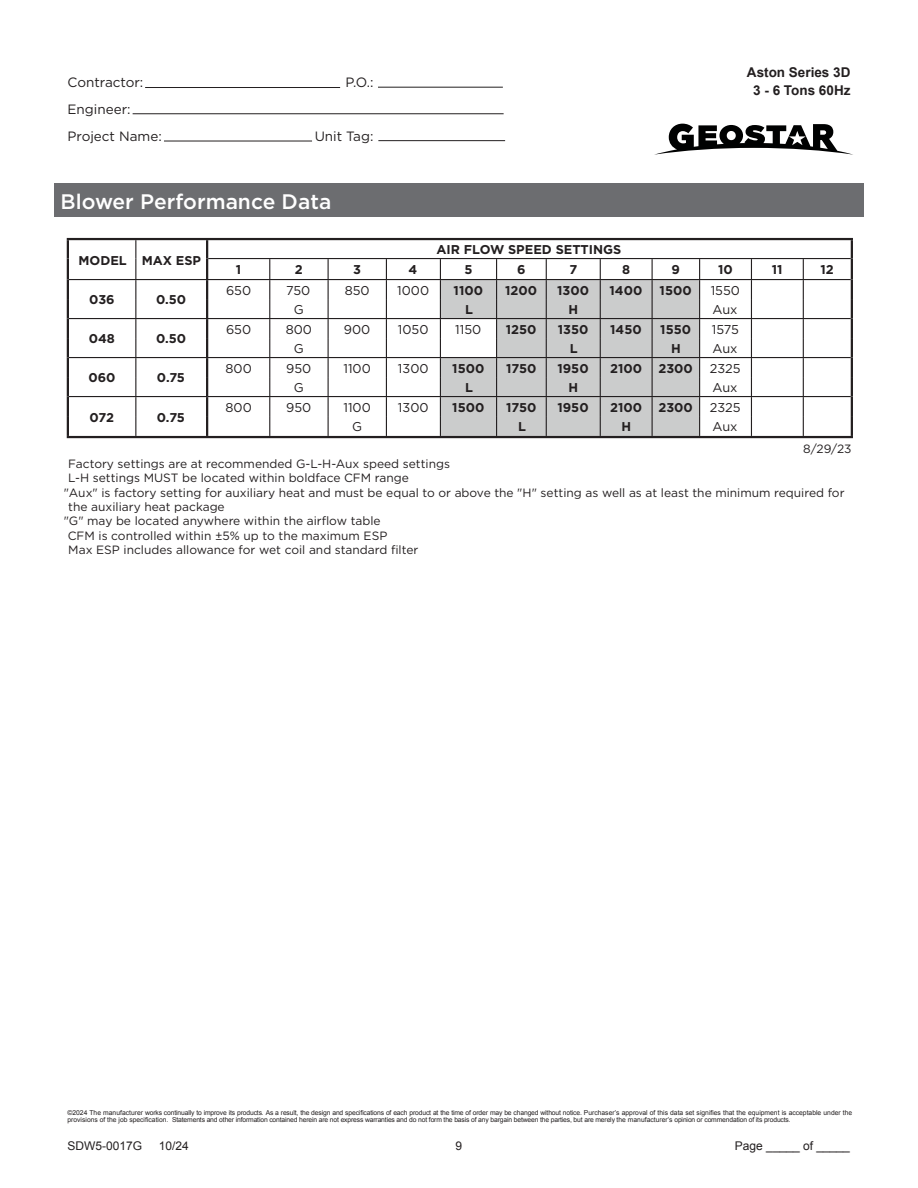
<style>
.page{position:relative;width:918px;height:1188px;background:#fff}
.page>*{position:absolute;margin:0;border:0;box-sizing:border-box;transform-origin:0 0}
.t1{font:500 21px "Gotham";color:#fff}
.t2{font:13.5px/27px "Gotham";color:#231f20}
.t3{font:700 13.5px/17.2px "Arial";color:#231f20;text-align:center}
.t4{font:700 12.75px "Gotham";color:#231f20}
.t5{font:12.75px "Gotham";color:#231f20}
.t6{font:12px "Gotham";color:#231f20}
.t7{font:12px "Arial";color:#231f20}
.t8{font:6.75px/7.5px "Arial";letter-spacing:-.02em;color:#231f20}
</style>
<div class="page">
<hr style="left:145px;top:87px;width:195px;height:1px;background:#231f20">
<hr style="left:133px;top:114px;width:371px;height:1px;background:#231f20">
<hr style="left:378px;top:87px;width:125px;height:1px;background:#231f20">
<hr style="left:378px;top:140px;width:127px;height:1px;background:#231f20">
<hr style="left:164px;top:141px;width:148px;height:1px;background:#231f20">
<div style="left:54px;top:184px;width:810px;height:33px;background:#6c6d70"></div>
<svg style="left:67px;top:240px;width:2px;height:19px"></svg>
<hr style="left:67px;top:259px;width:2px;height:21px;background:#231f20">
<svg style="left:206px;top:240px;width:2px;height:19px"></svg>
<hr style="left:67px;top:238px;width:786px;height:2px;background:#231f20">
<svg style="left:851px;top:240px;width:2px;height:19px"></svg>
<hr style="left:206px;top:259px;width:2px;height:20px;background:#231f20">
<hr style="left:208px;top:258px;width:643px;height:1px;background:#231f20">
<hr style="left:851px;top:259px;width:2px;height:21px;background:#231f20">
<svg style="left:67px;top:280px;width:2px;height:19px"></svg>
<hr style="left:67px;top:299px;width:2px;height:20px;background:#231f20">
<hr style="left:69px;top:279px;width:782px;height:1px;background:#231f20">
<svg style="left:851px;top:280px;width:2px;height:19px"></svg>
<hr style="left:851px;top:299px;width:2px;height:20px;background:#231f20">
<svg style="left:67px;top:319px;width:2px;height:19px"></svg>
<hr style="left:67px;top:338px;width:2px;height:20px;background:#231f20">
<hr style="left:69px;top:318px;width:782px;height:1px;background:#231f20">
<svg style="left:851px;top:319px;width:2px;height:19px"></svg>
<hr style="left:851px;top:338px;width:2px;height:20px;background:#231f20">
<svg style="left:67px;top:358px;width:2px;height:19px"></svg>
<hr style="left:67px;top:377px;width:2px;height:20px;background:#231f20">
<hr style="left:69px;top:357px;width:782px;height:1px;background:#231f20">
<svg style="left:851px;top:358px;width:2px;height:19px"></svg>
<hr style="left:851px;top:377px;width:2px;height:20px;background:#231f20">
<hr style="left:207px;top:396px;width:644px;height:1px;background:#231f20">
<svg style="left:67px;top:397px;width:2px;height:19px"></svg>
<hr style="left:67px;top:416px;width:2px;height:20px;background:#231f20">
<svg style="left:135px;top:240px;width:1px;height:196px"></svg>
<hr style="left:69px;top:396px;width:138px;height:1px;background:#231f20">
<svg style="left:206px;top:280px;width:2px;height:136px"></svg>
<svg style="left:851px;top:397px;width:2px;height:19px"></svg>
<hr style="left:206px;top:416px;width:2px;height:20px;background:#231f20">
<svg style="left:269px;top:259px;width:1px;height:177px"></svg>
<svg style="left:328px;top:259px;width:1px;height:177px"></svg>
<svg style="left:386px;top:259px;width:1px;height:177px"></svg>
<svg style="left:440px;top:259px;width:260px;height:177px"></svg>
<svg style="left:751px;top:259px;width:1px;height:177px"></svg>
<svg style="left:803px;top:259px;width:1px;height:177px"></svg>
<hr style="left:851px;top:416px;width:2px;height:20px;background:#231f20">
<hr style="left:67px;top:436px;width:786px;height:2px;background:#231f20">
<svg style="left:654px;top:124px;width:199px;height:31px"></svg>
<h2 class="t2" style="left:68px;top:70px;width:77px">Contractor:</h2>
<h2 class="t2" style="left:345px;top:70px;width:30px">P.O.:</h2>
<h2 class="t2" style="left:68px;top:96px;width:96px">Engineer:<br>Project Name:</h2>
<h2 class="t2" style="left:315px;top:123px;width:60px">Unit Tag:</h2>
<h1 class="t1" style="left:61px;top:192px;width:272px">Blower Performance Data</h1>
<h2 class="t3" style="left:747px;top:64px;width:105px">Aston Series 3D<br>3 - 6 Tons 60Hz</h2>
<h3 class="t4" style="left:79px;top:255px;width:124px">MODEL MAX ESP</h3>
<h3 class="t4" style="left:89px;top:294px;width:27px">036</h3>
<h3 class="t4" style="left:156px;top:294px;width:32px">0.50</h3>
<h3 class="t4" style="left:89px;top:333px;width:28px">048</h3>
<h3 class="t4" style="left:156px;top:333px;width:32px">0.50</h3>
<h3 class="t4" style="left:88px;top:372px;width:29px">060</h3>
<h3 class="t4" style="left:157px;top:372px;width:30px">0.75</h3>
<h3 class="t4" style="left:90px;top:412px;width:26px">072</h3>
<h3 class="t4" style="left:157px;top:412px;width:30px">0.75</h3>
<h3 class="t4" style="left:437px;top:244px;width:186px">AIR FLOW SPEED SETTINGS</h3>
<h3 class="t4" style="left:236px;top:264px;width:7px">1</h3>
<h3 class="t4" style="left:295px;top:264px;width:9px">2</h3>
<h3 class="t4" style="left:353px;top:264px;width:9px">3</h3>
<h3 class="t4" style="left:408px;top:264px;width:10px">4</h3>
<h3 class="t4" style="left:464px;top:264px;width:10px">5</h3>
<h3 class="t4" style="left:517px;top:264px;width:10px">6</h3>
<h3 class="t4" style="left:569px;top:264px;width:9px">7</h3>
<h3 class="t4" style="left:622px;top:264px;width:10px">8</h3>
<h3 class="t4" style="left:671px;top:264px;width:10px">9</h3>
<h3 class="t4" style="left:718px;top:264px;width:16px">10</h3>
<h3 class="t4" style="left:772px;top:264px;width:12px">11</h3>
<h3 class="t4" style="left:820px;top:264px;width:15px">12</h3>
<h3 class="t5" style="left:226px;top:284px;width:27px">650</h3>
<h3 class="t5" style="left:286px;top:284px;width:26px">750</h3>
<h3 class="t5" style="left:345px;top:284px;width:26px">850</h3>
<h3 class="t5" style="left:397px;top:284px;width:33px">1000</h3>
<h3 class="t4" style="left:454px;top:285px;width:31px">1100</h3>
<h3 class="t4" style="left:505px;top:285px;width:33px">1200</h3>
<h3 class="t4" style="left:557px;top:285px;width:33px">1300</h3>
<h3 class="t4" style="left:610px;top:285px;width:34px">1400</h3>
<h3 class="t4" style="left:660px;top:285px;width:34px">1500</h3>
<h3 class="t5" style="left:711px;top:284px;width:31px">1550</h3>
<h3 class="t5" style="left:294px;top:303px;width:11px">G</h3>
<h3 class="t4" style="left:465px;top:304px;width:9px">L</h3>
<h3 class="t4" style="left:568px;top:304px;width:11px">H</h3>
<h3 class="t5" style="left:712px;top:303px;width:27px">Aux</h3>
<h3 class="t5" style="left:226px;top:323px;width:27px">650</h3>
<h3 class="t5" style="left:286px;top:323px;width:28px">800</h3>
<h3 class="t5" style="left:344px;top:323px;width:28px">900</h3>
<h3 class="t5" style="left:398px;top:323px;width:32px">1050</h3>
<h3 class="t5" style="left:455px;top:323px;width:28px">1150</h3>
<h3 class="t4" style="left:506px;top:324px;width:32px">1250</h3>
<h3 class="t4" style="left:558px;top:324px;width:32px">1350</h3>
<h3 class="t4" style="left:610px;top:324px;width:33px">1450</h3>
<h3 class="t4" style="left:660px;top:324px;width:32px">1550</h3>
<h3 class="t5" style="left:712px;top:323px;width:29px">1575</h3>
<h3 class="t5" style="left:294px;top:342px;width:11px">G</h3>
<h3 class="t4" style="left:570px;top:343px;width:9px">L</h3>
<h3 class="t4" style="left:671px;top:343px;width:11px">H</h3>
<h3 class="t5" style="left:712px;top:342px;width:27px">Aux</h3>
<h3 class="t5" style="left:226px;top:362px;width:28px">800</h3>
<h3 class="t5" style="left:286px;top:362px;width:27px">950</h3>
<h3 class="t5" style="left:343px;top:362px;width:29px">1100</h3>
<h3 class="t5" style="left:398px;top:362px;width:32px">1300</h3>
<h3 class="t4" style="left:452px;top:363px;width:34px">1500</h3>
<h3 class="t4" style="left:506px;top:363px;width:32px">1750</h3>
<h3 class="t4" style="left:557px;top:363px;width:33px">1950</h3>
<h3 class="t4" style="left:610px;top:363px;width:33px">2100</h3>
<h3 class="t4" style="left:658px;top:363px;width:36px">2300</h3>
<h3 class="t5" style="left:710px;top:362px;width:32px">2325</h3>
<h3 class="t5" style="left:294px;top:381px;width:11px">G</h3>
<h3 class="t4" style="left:465px;top:382px;width:9px">L</h3>
<h3 class="t4" style="left:568px;top:382px;width:11px">H</h3>
<h3 class="t5" style="left:712px;top:381px;width:27px">Aux</h3>
<h3 class="t5" style="left:226px;top:401px;width:28px">800</h3>
<h3 class="t5" style="left:286px;top:401px;width:27px">950</h3>
<h3 class="t5" style="left:343px;top:401px;width:29px">1100</h3>
<h3 class="t5" style="left:398px;top:401px;width:32px">1300</h3>
<h3 class="t4" style="left:452px;top:402px;width:34px">1500</h3>
<h3 class="t4" style="left:506px;top:402px;width:32px">1750</h3>
<h3 class="t4" style="left:557px;top:402px;width:33px">1950</h3>
<h3 class="t4" style="left:610px;top:402px;width:33px">2100</h3>
<h3 class="t4" style="left:658px;top:402px;width:36px">2300</h3>
<h3 class="t5" style="left:710px;top:401px;width:32px">2325</h3>
<h3 class="t5" style="left:352px;top:421px;width:11px">G</h3>
<h3 class="t4" style="left:518px;top:421px;width:9px">L</h3>
<h3 class="t4" style="left:621px;top:421px;width:11px">H</h3>
<h3 class="t5" style="left:712px;top:421px;width:27px">Aux</h3>
<h3 class="t6" style="left:803px;top:444px;width:50px">8/29/23</h3>
<h3 class="t6" style="left:68px;top:458px;width:383px">Factory settings are at recommended G-L-H-Aux speed settings</h3>
<h3 class="t6" style="left:68px;top:473px;width:342px">L-H settings MUST be located within boldface CFM range</h3>
<h3 class="t6" style="left:64px;top:487px;width:782px">"Aux" is factory setting for auxiliary heat and must be equal to or above the "H" setting as well as at least the minimum required for</h3>
<h3 class="t6" style="left:68px;top:501px;width:158px">the auxiliary heat package</h3>
<h3 class="t6" style="left:64px;top:516px;width:319px">"G" may be located anywhere within the airflow table</h3>
<h3 class="t6" style="left:68px;top:530px;width:321px">CFM is controlled within ±5% up to the maximum ESP</h3>
<h3 class="t6" style="left:68px;top:544px;width:352px">Max ESP includes allowance for wet coil and standard filter</h3>
<p class="t8" style="left:67px;top:1109px;width:786px">©2024 The manufacturer works continually to improve its products. As a result, the design and specifications of each product at the time of order may be changed without notice. Purchaser’s approval of this data set signifies that the equipment is acceptable under the provisions of the job specification. Statements and other information contained herein are not express warranties and do not form the basis of any bargain between the parties, but are merely the manufacturer’s opinion or commendation of its products.</p>
<h3 class="t7" style="left:68px;top:1139px;width:76px">SDW5-0017G</h3>
<h3 class="t7" style="left:159px;top:1139px;width:32px">10/24</h3>
<h3 class="t7" style="left:456px;top:1139px;width:8px">9</h3>
<h3 class="t7" style="left:735px;top:1139px;width:116px">Page _____ of _____</h3>
</div>
